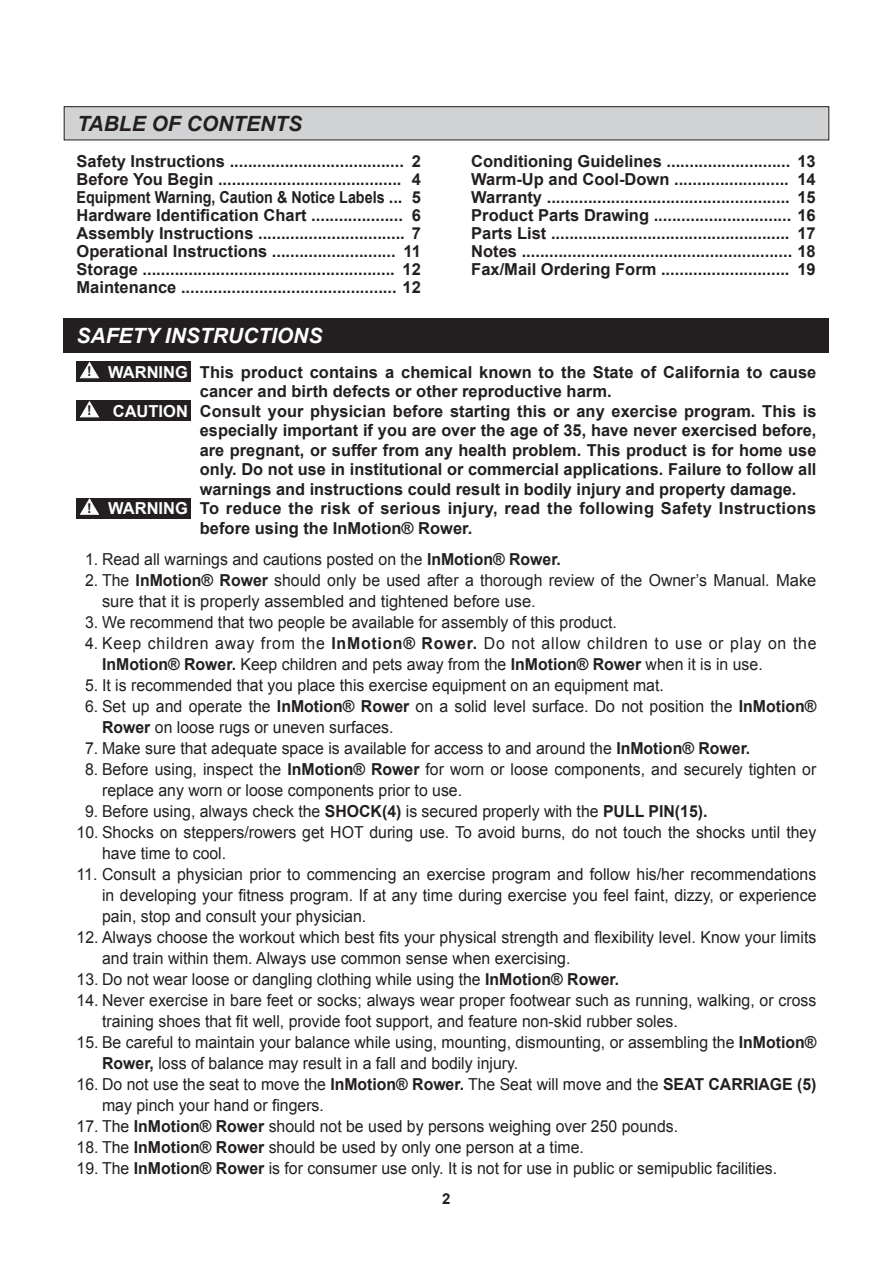
<style>
.page{position:relative;width:893px;height:1263px;background:#fff}
.page>*{position:absolute;margin:0;border:0;box-sizing:border-box;transform-origin:0 0}
.t1{font:italic 700 21px "Arial";color:#fff}
.t2{font:italic 700 21px "Arial";color:#231f20}
.t3{font:16.5px/21px "Arial";color:#231f20;scale:.96 1}
.t4{font:700 16.5px/18px "Arial";color:#231f20;text-align:justify}
.t5{font:16.5px/21px "Arial";letter-spacing:.045em;color:#231f20;scale:.96 1}
.t6{font:700 16.5px "Arial";color:#fff}
.t7{font:700 15px "Arial";color:#231f20}
.t8{font:700 13.5px "Arial";color:#231f20}
.s1{font-size:13.5px}
.s2{color:#fff}
.s3{font-size:13.5px;color:#231f20}
.s4{font-weight:700}
</style>
<div class="page">
<div style="left:64px;top:107px;width:765px;height:33px;background:#d1d2d4"></div>
<div style="left:64px;top:106px;width:765px;height:34px;border:1px solid #231f20"></div>
<div style="left:64px;top:319px;width:765px;height:34px;background:#231f20"></div>
<div style="left:77px;top:361px;width:114px;height:21px;background:#231f20"></div>
<svg style="left:80px;top:362px;width:19px;height:16px"></svg>
<div style="left:77px;top:498px;width:114px;height:20px;background:#231f20"></div>
<svg style="left:80px;top:499px;width:19px;height:16px"></svg>
<div style="left:77px;top:401px;width:114px;height:20px;background:#231f20"></div>
<svg style="left:80px;top:401px;width:19px;height:16px"></svg>
<p class="t2" style="left:77px;top:109px;width:226px">TABLE OF CONTENTS</p>
<p class="t4" style="left:77px;top:153px;width:346px">Safety Instructions ...................................... 2<br>Before You Begin ........................................ 4<br>Equipment Warning, Caution &amp; Notice Labels ... 5<br>Hardware Identification Chart .................... 6<br>Assembly Instructions ................................ 7<br>Operational Instructions ........................... 11<br>Storage ....................................................... 12<br>Maintenance ............................................... 12</p>
<p class="t4" style="left:471px;top:153px;width:346px">Conditioning Guidelines ........................... 13<br>Warm-Up and Cool-Down ......................... 14<br>Warranty ..................................................... 15<br>Product Parts Drawing .............................. 16<br>Parts List .................................................... 17<br>Notes ........................................................... 18<br>Fax/Mail Ordering Form ............................ 19</p>
<p class="t1" style="left:77px;top:322px;width:247px">SAFETY INSTRUCTIONS</p>
<p class="t4" style="left:200px;top:363px;width:618px;line-height:19.5px;text-align:left;text-indent:-113px"><span class="s1">!</span> <span class="s2">WARNING</span> This product contains a chemical known to the State of California to cause cancer and birth defects or other reproductive harm.<br>Consult your physician before starting this or any exercise program. This is especially important if you are over the age of 35, have never exercised before, are pregnant, or suffer from any health problem. This product is for home use only. Do not use in institutional or commercial applications. Failure to follow all warnings and instructions could result in bodily injury and property damage.<br>To reduce the risk of serious injury, read the following Safety Instructions before using the InMotion® Rower.</p>
<p class="t8" style="left:87px;top:402px;width:6px">!</p>
<p class="t6" style="left:113px;top:400px;width:77px">CAUTION</p>
<p class="t6" style="left:87px;top:497px;width:102px"><span class="s3">!</span> WARNING</p>
<p class="t3" style="left:85px;top:549px;width:497px">1. Read all warnings and cautions posted on the <span class="s4">InMotion® Rower.</span></p>
<p class="t3" style="left:102px;top:570px;width:746px;text-indent:-17px">2. The <span class="s4">InMotion® Rower</span> should only be used after a thorough review of the Owner’s Manual. Make sure that it is properly assembled and tightened before use.</p>
<p class="t3" style="left:85px;top:612px;width:555px">3. We recommend that two people be available for assembly of this product.</p>
<p class="t5" style="left:102px;top:633px;width:746px;text-indent:-17px">4. Keep children away from the <span class="s4">InMotion® Rower.</span> Do not allow children to use or play on the<br><span class="s4">InMotion® Rower.</span> Keep children and pets away from the <span class="s4">InMotion® Rower</span> when it is in use.</p>
<p class="t3" style="left:85px;top:675px;width:604px">5. It is recommended that you place this exercise equipment on an equipment mat.</p>
<p class="t3" style="left:102px;top:696px;width:746px;text-indent:-17px">6. Set up and operate the <span class="s4">InMotion® Rower</span> on a solid level surface. Do not position the <span class="s4">InMotion®<br>Rower</span> on loose rugs or uneven surfaces.</p>
<p class="t3" style="left:85px;top:738px;width:694px">7. Make sure that adequate space is available for access to and around the <span class="s4">InMotion® Rower.</span></p>
<p class="t3" style="left:102px;top:759px;width:746px;text-indent:-17px">8. Before using, inspect the <span class="s4">InMotion® Rower</span> for worn or loose components, and securely tighten or replace any worn or loose components prior to use.</p>
<p class="t3" style="left:85px;top:801px;width:650px">9. Before using, always check the <span class="s4">SHOCK(4)</span> is secured properly with the <span class="s4">PULL PIN(15).</span></p>
<p class="t3" style="left:102px;top:822px;width:745px;text-indent:-26px">10. Shocks on steppers/rowers get HOT during use. To avoid burns, do not touch the shocks until they have time to cool.</p>
<p class="t3" style="left:102px;top:864px;width:746px;text-align:justify;text-indent:-26px">11. Consult a physician prior to commencing an exercise program and follow his/her recommendations in developing your fitness program. If at any time during exercise you feel faint, dizzy, or experience pain, stop and consult your physician.</p>
<p class="t3" style="left:102px;top:927px;width:745px;text-indent:-26px">12. Always choose the workout which best fits your physical strength and flexibility level. Know your limits and train within them. Always use common sense when exercising.</p>
<p class="t3" style="left:77px;top:969px;width:567px">13. Do not wear loose or dangling clothing while using the <span class="s4">InMotion® Rower.</span></p>
<p class="t3" style="left:102px;top:990px;width:746px;text-indent:-26px">14. Never exercise in bare feet or socks; always wear proper footwear such as running, walking, or cross training shoes that fit well, provide foot support, and feature non-skid rubber soles.</p>
<p class="t3" style="left:102px;top:1032px;width:746px;text-indent:-26px">15. Be careful to maintain your balance while using, mounting, dismounting, or assembling the <span class="s4">InMotion®<br>Rower,</span> loss of balance may result in a fall and bodily injury.</p>
<p class="t3" style="left:102px;top:1074px;width:746px;text-indent:-26px">16. Do not use the seat to move the <span class="s4">InMotion® Rower.</span> The Seat will move and the <span class="s4">SEAT CARRIAGE (5) </span>may pinch your hand or fingers.</p>
<p class="t3" style="left:77px;top:1116px;width:628px">17. The <span class="s4">InMotion® Rower</span> should not be used by persons weighing over 250 pounds.</p>
<p class="t3" style="left:77px;top:1137px;width:530px">18. The <span class="s4">InMotion® Rower</span> should be used by only one person at a time.</p>
<p class="t3" style="left:77px;top:1158px;width:731px">19. The <span class="s4">InMotion® Rower</span> is for consumer use only. It is not for use in public or semipublic facilities.</p>
<p class="t7" style="left:442px;top:1188px;width:10px">2</p>
</div>
